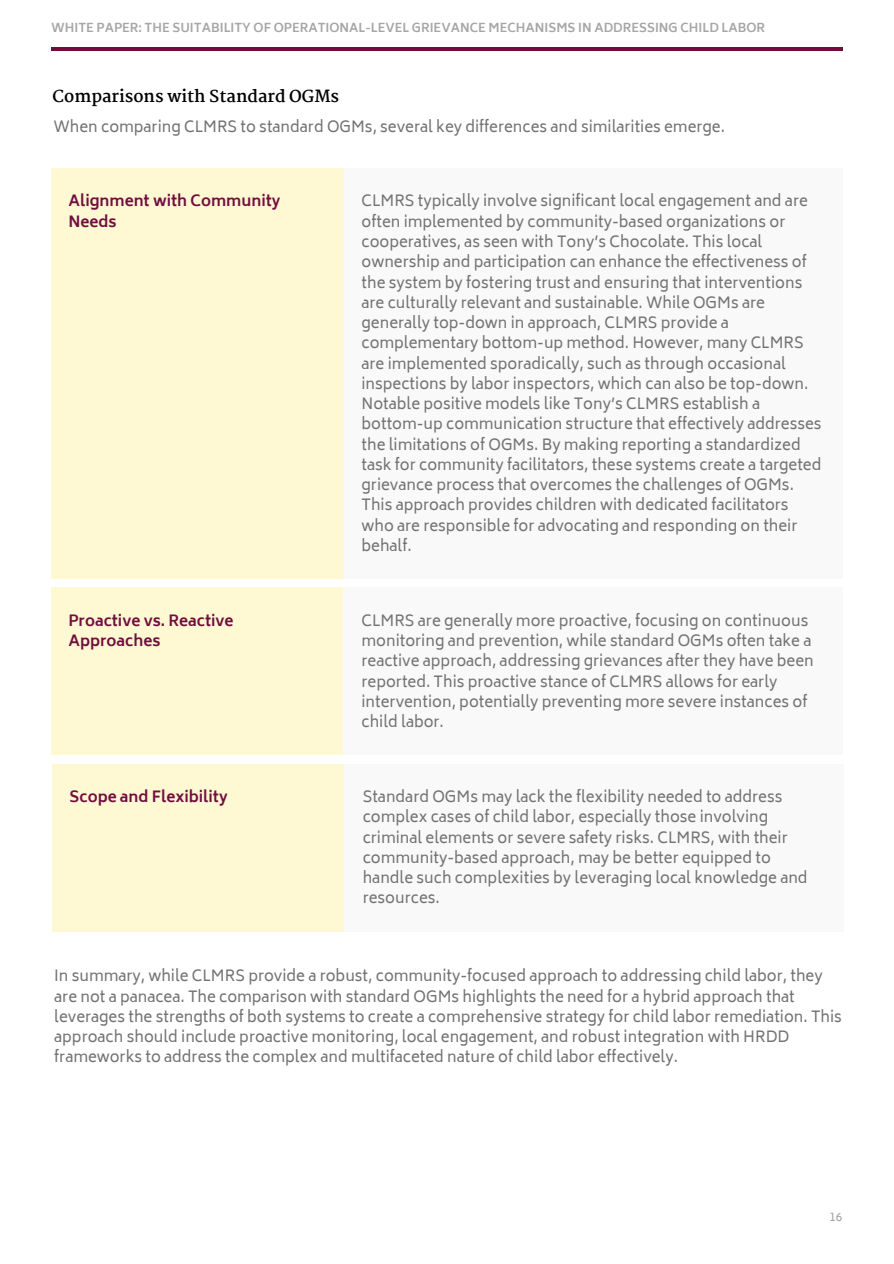
<style>
.page{position:relative;width:894px;height:1264px;background:#fff}
.page>*{position:absolute;margin:0;border:0;box-sizing:border-box;transform-origin:0 0}
.t1{font:700 16.5px "Martel";color:#000}
.t2{font:15px/20.2px "Biryani";color:#737373}
.t3{font:700 15px/20.2px "Biryani";color:#710e3f}
.t4{font:700 12px "Biryani";color:#a6a6a6}
.t5{font:12px "Biryani";color:#a6a6a6}
</style>
<div class="page">
<hr style="left:51px;top:47px;width:791px;height:4px;background:#710e3f">
<div style="left:51px;top:168px;width:292px;height:410px;background:#fef8d3"></div>
<div style="left:343px;top:168px;width:499px;height:410px;background:#f6f4f4"></div>
<div style="left:51px;top:588px;width:292px;height:167px;background:#fef8d3"></div>
<div style="left:343px;top:588px;width:499px;height:167px;background:#f6f4f4"></div>
<div style="left:52px;top:764px;width:292px;height:167px;background:#fef8d3"></div>
<div style="left:344px;top:764px;width:499px;height:167px;background:#f6f4f4"></div>
<p class="t4" style="left:51px;top:21px;width:715px">WHITE PAPER: THE SUITABILITY OF OPERATIONAL-LEVEL GRIEVANCE MECHANISMS IN ADDRESSING CHILD LABOR</p>
<h1 class="t1" style="left:53px;top:87px;width:288px">Comparisons with Standard OGMs</h1>
<p class="t2" style="left:53px;top:116px;width:672px">When comparing CLMRS to standard OGMs, several key differences and similarities emerge.</p>
<h2 class="t3" style="left:68px;top:191px;width:213px">Alignment with Community<br>Needs</h2>
<h1 class="t2" style="left:361px;top:191px;width:461px">CLMRS typically involve significant local engagement and are often implemented by community-based organizations or cooperatives, as seen with Tony’s Chocolate. This local ownership and participation can enhance the effectiveness of the system by fostering trust and ensuring that interventions are culturally relevant and sustainable. While OGMs are generally top-down in approach, CLMRS provide a complementary bottom-up method. However, many CLMRS are implemented sporadically, such as through occasional inspections by labor inspectors, which can also be top-down.<br>Notable positive models like Tony’s CLMRS establish a bottom-up communication structure that effectively addresses the limitations of OGMs. By making reporting a standardized task for community facilitators, these systems create a targeted grievance process that overcomes the challenges of OGMs.<br>This approach provides children with dedicated facilitators who are responsible for advocating and responding on their behalf.</h1>
<h2 class="t3" style="left:68px;top:610px;width:166px">Proactive vs. Reactive<br>Approaches</h2>
<h1 class="t2" style="left:361px;top:610px;width:453px">CLMRS are generally more proactive, focusing on continuous monitoring and prevention, while standard OGMs often take a reactive approach, addressing grievances after they have been reported. This proactive stance of CLMRS allows for early intervention, potentially preventing more severe instances of child labor.</h1>
<h2 class="t3" style="left:70px;top:786px;width:159px">Scope and Flexibility</h2>
<h1 class="t2" style="left:362px;top:786px;width:446px">Standard OGMs may lack the flexibility needed to address complex cases of child labor, especially those involving criminal elements or severe safety risks. CLMRS, with their community-based approach, may be better equipped to handle such complexities by leveraging local knowledge and resources.</h1>
<h2 class="t2" style="left:54px;top:966px;width:789px">In summary, while CLMRS provide a robust, community-focused approach to addressing child labor, they are not a panacea. The comparison with standard OGMs highlights the need for a hybrid approach that leverages the strengths of both systems to create a comprehensive strategy for child labor remediation. This approach should include proactive monitoring, local engagement, and robust integration with HRDD frameworks to address the complex and multifaceted nature of child labor effectively.</h2>
<h2 class="t5" style="left:829px;top:1209px;width:15px">16</h2>
</div>
